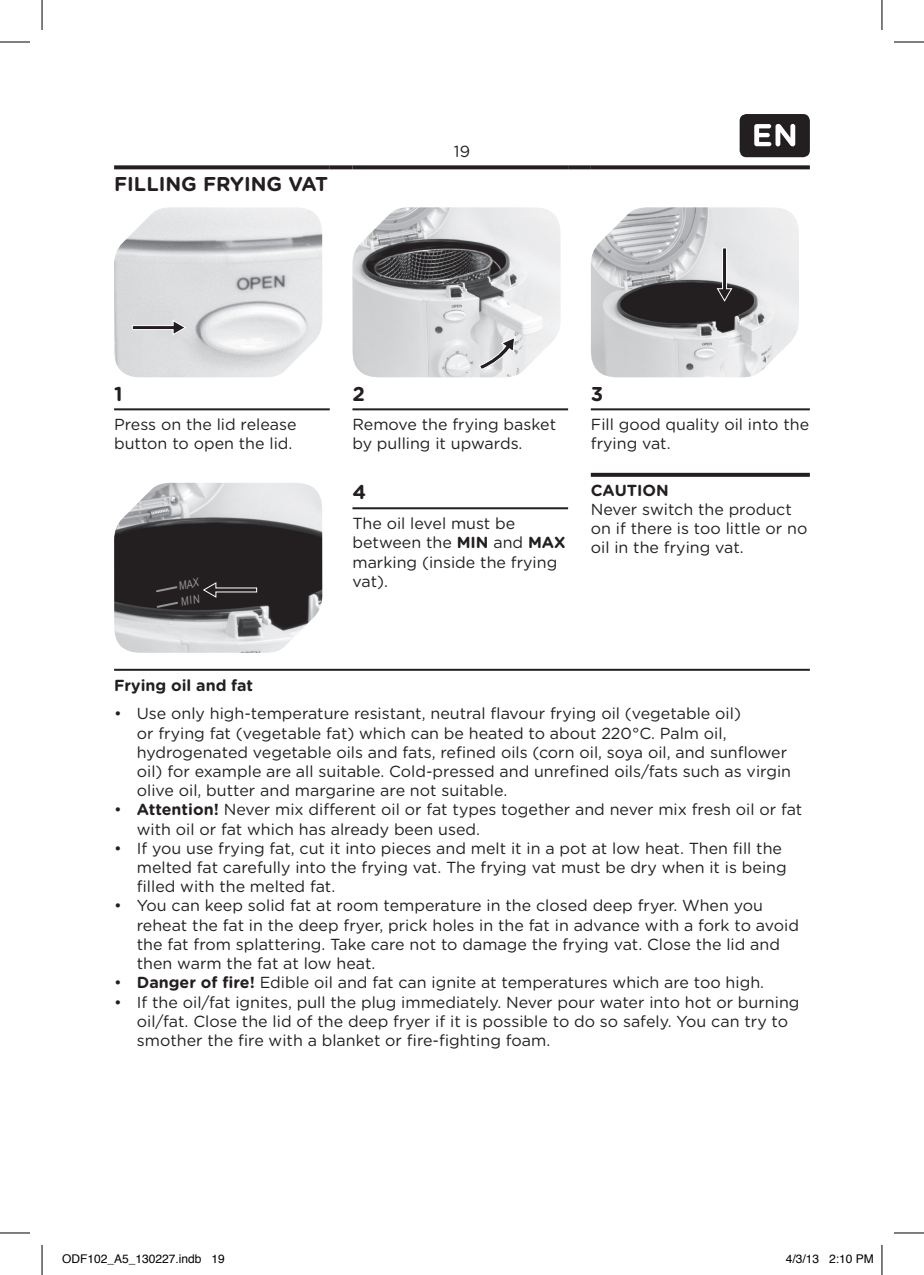
<style>
.page{position:relative;width:924px;height:1275px;background:#fff}
.page>*{position:absolute;margin:0;border:0;box-sizing:border-box;transform-origin:0 0}
.t1{font:700 20px "Gotham Rounded";color:#231f20}
.t2{font:16px/19.2px "Gotham Rounded";color:#231f20}
.t3{font:700 16px "Gotham Rounded";color:#231f20}
.t4{font:12px "Helvetica";color:#000}
.t5{font:italic 11.4px/16.2px "Arial";color:#939598;scale:.82 1}
.s1{font-weight:700}
</style>
<div class="page">
<div style="left:739px;top:114px;width:70px;height:43px;background:#231f20;border-radius:7px"></div>
<svg style="left:754px;top:124px;width:40px;height:22px"></svg>
<svg style="left:114px;top:165px;width:215px;height:4px"></svg>
<svg style="left:329px;top:165px;width:23px;height:4px"></svg>
<svg style="left:352px;top:165px;width:216px;height:4px"></svg>
<svg style="left:568px;top:165px;width:22px;height:4px"></svg>
<svg style="left:590px;top:165px;width:219px;height:4px"></svg>
<hr style="left:114px;top:408px;width:215px;height:2px;background:#231f20">
<hr style="left:352px;top:408px;width:216px;height:2px;background:#231f20">
<hr style="left:590px;top:408px;width:219px;height:2px;background:#231f20">
<hr style="left:352px;top:507px;width:216px;height:2px;background:#231f20">
<svg style="left:590px;top:473px;width:219px;height:4px"></svg>
<img style="left:114px;top:207px;width:208px;height:170px">
<svg style="left:131px;top:319px;width:55px;height:17px"></svg>
<img style="left:352px;top:207px;width:208px;height:170px">
<svg style="left:478px;top:336px;width:37px;height:35px"></svg>
<img style="left:591px;top:207px;width:207px;height:170px">
<svg style="left:715px;top:247px;width:18px;height:55px"></svg>
<img style="left:114px;top:483px;width:208px;height:170px">
<svg style="left:202px;top:581px;width:55px;height:17px"></svg>
<svg style="left:154px;top:585px;width:25px;height:8px"></svg>
<svg style="left:155px;top:600px;width:24px;height:9px"></svg>
<hr style="left:114px;top:669px;width:695px;height:2px;background:#231f20">
<hr style="left:0;top:42px;width:30px;height:1px;background:#000">
<hr style="left:893px;top:42px;width:30px;height:1px;background:#000">
<hr style="left:0;top:1232px;width:30px;height:1px;background:#000">
<hr style="left:893px;top:1232px;width:30px;height:1px;background:#000">
<hr style="left:42px;top:0;width:1px;height:30px;background:#000">
<hr style="left:42px;top:1245px;width:1px;height:30px;background:#000">
<hr style="left:881px;top:0;width:1px;height:30px;background:#000">
<hr style="left:881px;top:1245px;width:1px;height:30px;background:#000">
<p class="t1" style="left:114px;top:170px;width:215px">FILLING FRYING VAT</p>
<p class="t2" style="left:453px;top:141px;width:18px">19</p>
<p class="t1" style="left:114px;top:379px;width:10px">1</p>
<p class="t1" style="left:352px;top:379px;width:14px">2</p>
<p class="t1" style="left:590px;top:379px;width:14px">3</p>
<p class="t2" style="left:114px;top:414px;width:184px">Press on the lid release button to open the lid.</p>
<p class="t2" style="left:352px;top:414px;width:205px">Remove the frying basket by pulling it upwards.</p>
<p class="t2" style="left:590px;top:414px;width:220px">Fill good quality oil into the frying vat.</p>
<p class="t5" style="left:175px;top:578px;width:28px;rotate:-12deg">MAX<br>MIN</p>
<p class="t1" style="left:352px;top:477px;width:15px">4</p>
<p class="t3" style="left:590px;top:478px;width:79px">CAUTION</p>
<p class="t2" style="left:590px;top:499px;width:218px">Never switch the product on if there is too little or no oil in the frying vat.</p>
<p class="t2" style="left:352px;top:513px;width:214px">The oil level must be between the <span class="s1">MIN</span> and <span class="s1">MAX </span>marking (inside the frying vat).</p>
<p class="t3" style="left:114px;top:673px;width:140px">Frying oil and fat</p>
<p class="t2" style="left:137px;top:703px;width:655px;text-indent:-23px">• Use only high-temperature resistant, neutral flavour frying oil (vegetable oil)<br>or frying fat (vegetable fat) which can be heated to about 220°C. Palm oil, hydrogenated vegetable oils and fats, refined oils (corn oil, soya oil, and sunflower oil) for example are all suitable. Cold-pressed and unrefined oils/fats such as virgin olive oil, butter and margarine are not suitable.</p>
<p class="t2" style="left:137px;top:799px;width:666px;text-indent:-23px">• <span class="s1">Attention!</span> Never mix different oil or fat types together and never mix fresh oil or fat with oil or fat which has already been used.</p>
<p class="t2" style="left:137px;top:838px;width:651px;text-indent:-23px">• If you use frying fat, cut it into pieces and melt it in a pot at low heat. Then fill the melted fat carefully into the frying vat. The frying vat must be dry when it is being filled with the melted fat.</p>
<p class="t2" style="left:137px;top:895px;width:663px;text-indent:-23px">• You can keep solid fat at room temperature in the closed deep fryer. When you reheat the fat in the deep fryer, prick holes in the fat in advance with a fork to avoid the fat from splattering. Take care not to damage the frying vat. Close the lid and then warm the fat at low heat.</p>
<p class="t2" style="left:114px;top:972px;width:651px">• <span class="s1">Danger of fire!</span> Edible oil and fat can ignite at temperatures which are too high.</p>
<p class="t2" style="left:137px;top:991px;width:664px;text-indent:-23px">• If the oil/fat ignites, pull the plug immediately. Never pour water into hot or burning oil/fat. Close the lid of the deep fryer if it is possible to do so safely. You can try to smother the fire with a blanket or fire-fighting foam.</p>
<p class="t4" style="left:62px;top:1249px;width:164px">ODF102_A5_130227.indb 19</p>
<p class="t4" style="left:785px;top:1249px;width:90px">4/3/13 2:10 PM</p>
</div>
